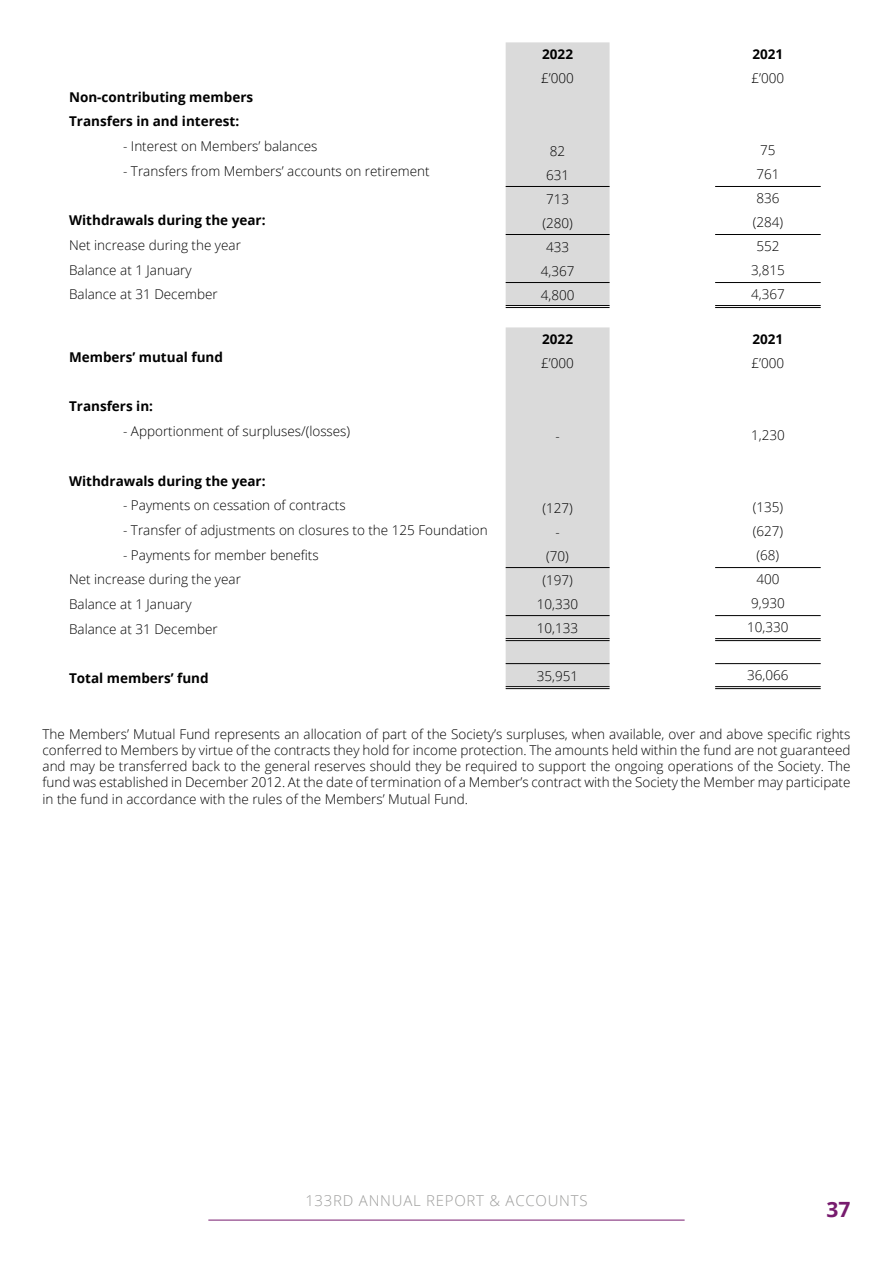
<style>
.page{position:relative;width:893px;height:1263px;background:#fff}
.page>*{position:absolute;margin:0;border:0;box-sizing:border-box;transform-origin:0 0}
.t1{font:700 21px "Open Sans";color:#771b6e}
.t2{font:300 15px "Open Sans";letter-spacing:.05em;color:#9d9d9c}
.t3{font:300 13.5px/24.8px "Open Sans";color:#000}
.t4{font:700 13.5px/24.8px "Open Sans";color:#000}
</style>
<div class="page">
<hr style="left:208px;top:1220px;width:477px;height:1px;background:#771b6e">
<div style="left:506px;top:42px;width:104px;height:263px;background:#dadada"></div>
<hr style="left:506px;top:282px;width:104px;height:1px;background:#000">
<hr style="left:715px;top:305px;width:106px;height:1px;background:#000">
<hr style="left:715px;top:307px;width:106px;height:1px;background:#000">
<hr style="left:715px;top:282px;width:106px;height:1px;background:#000">
<hr style="left:506px;top:305px;width:104px;height:1px;background:#000">
<hr style="left:506px;top:307px;width:104px;height:1px;background:#000">
<hr style="left:506px;top:186px;width:104px;height:1px;background:#000">
<hr style="left:715px;top:186px;width:106px;height:1px;background:#000">
<hr style="left:506px;top:234px;width:104px;height:1px;background:#000">
<hr style="left:715px;top:234px;width:106px;height:1px;background:#000">
<div style="left:506px;top:327px;width:104px;height:359px;background:#dadada"></div>
<hr style="left:506px;top:638px;width:104px;height:3px;background:#fff">
<hr style="left:506px;top:663px;width:104px;height:1px;background:#000">
<hr style="left:715px;top:686px;width:106px;height:1px;background:#000">
<hr style="left:715px;top:688px;width:106px;height:1px;background:#000">
<hr style="left:715px;top:663px;width:106px;height:1px;background:#000">
<hr style="left:506px;top:686px;width:104px;height:1px;background:#000">
<hr style="left:506px;top:688px;width:104px;height:1px;background:#000">
<hr style="left:506px;top:567px;width:104px;height:1px;background:#000">
<hr style="left:715px;top:567px;width:106px;height:1px;background:#000">
<hr style="left:506px;top:615px;width:104px;height:1px;background:#000">
<hr style="left:715px;top:615px;width:106px;height:1px;background:#000">
<hr style="left:506px;top:638px;width:104px;height:1px;background:#000">
<hr style="left:506px;top:640px;width:104px;height:1px;background:#000">
<hr style="left:715px;top:638px;width:106px;height:1px;background:#000">
<hr style="left:715px;top:640px;width:106px;height:1px;background:#000">
<p class="t4" style="left:69px;top:84px;width:186px">Non-contributing members<br>Transfers in and interest:</p>
<p class="t3" style="left:123px;top:133px;width:196px">- Interest on Members’ balances</p>
<p class="t3" style="left:123px;top:158px;width:308px">- Transfers from Members’ accounts on retirement</p>
<p class="t4" style="left:69px;top:208px;width:198px">Withdrawals during the year:</p>
<p class="t3" style="left:69px;top:232px;width:173px">Net increase during the year<br>Balance at 1 January<br>Balance at 31 December</p>
<p class="t4" style="left:69px;top:344px;width:155px">Members’ mutual fund</p>
<p class="t4" style="left:69px;top:394px;width:86px">Transfers in:</p>
<p class="t3" style="left:123px;top:418px;width:229px">- Apportionment of surpluses/(losses)</p>
<p class="t4" style="left:69px;top:468px;width:198px">Withdrawals during the year:</p>
<p class="t3" style="left:123px;top:493px;width:224px">- Payments on cessation of contracts</p>
<p class="t3" style="left:123px;top:517px;width:366px">- Transfer of adjustments on closures to the 125 Foundation</p>
<p class="t3" style="left:69px;top:542px;width:251px;text-indent:54px">- Payments for member benefits<br>Net increase during the year<br>Balance at 1 January<br>Balance at 31 December</p>
<p class="t4" style="left:69px;top:666px;width:141px">Total members’ fund</p>
<p class="t4" style="left:542px;top:41px;width:32px">2022</p>
<p class="t4" style="left:752px;top:41px;width:32px">2021</p>
<p class="t3" style="left:541px;top:65px;width:34px">£’000</p>
<p class="t3" style="left:751px;top:65px;width:34px">£’000</p>
<p class="t3" style="left:550px;top:138px;width:17px">82</p>
<p class="t3" style="left:760px;top:137px;width:17px">75</p>
<p class="t3" style="left:546px;top:162px;width:25px">631</p>
<p class="t3" style="left:756px;top:161px;width:25px">761</p>
<p class="t3" style="left:546px;top:186px;width:25px">713</p>
<p class="t3" style="left:756px;top:185px;width:25px">836</p>
<p class="t3" style="left:542px;top:210px;width:32px">(280)</p>
<p class="t3" style="left:753px;top:209px;width:32px">(284)</p>
<p class="t3" style="left:546px;top:234px;width:25px">433</p>
<p class="t3" style="left:756px;top:233px;width:25px">552</p>
<p class="t3" style="left:541px;top:258px;width:35px">4,367</p>
<p class="t3" style="left:751px;top:257px;width:35px">3,815</p>
<p class="t3" style="left:541px;top:282px;width:35px">4,800</p>
<p class="t3" style="left:751px;top:281px;width:35px">4,367</p>
<p class="t4" style="left:542px;top:326px;width:32px">2022</p>
<p class="t4" style="left:752px;top:326px;width:32px">2021</p>
<p class="t3" style="left:541px;top:350px;width:34px">£’000</p>
<p class="t3" style="left:751px;top:350px;width:34px">£’000</p>
<p class="t3" style="left:555px;top:423px;width:6px">-</p>
<p class="t3" style="left:751px;top:422px;width:35px">1,230</p>
<p class="t3" style="left:542px;top:495px;width:32px">(127)</p>
<p class="t3" style="left:753px;top:494px;width:32px">(135)</p>
<p class="t3" style="left:555px;top:519px;width:6px">-</p>
<p class="t3" style="left:753px;top:518px;width:32px">(627)</p>
<p class="t3" style="left:546px;top:543px;width:24px">(70)</p>
<p class="t3" style="left:756px;top:542px;width:24px">(68)</p>
<p class="t3" style="left:542px;top:567px;width:32px">(197)</p>
<p class="t3" style="left:756px;top:566px;width:25px">400</p>
<p class="t3" style="left:537px;top:591px;width:43px">10,330</p>
<p class="t3" style="left:751px;top:590px;width:35px">9,930</p>
<p class="t3" style="left:537px;top:615px;width:43px">10,133</p>
<p class="t3" style="left:747px;top:614px;width:43px">10,330</p>
<p class="t3" style="left:537px;top:663px;width:43px">35,951</p>
<p class="t3" style="left:747px;top:662px;width:43px">36,066</p>
<p class="t3" style="left:43px;top:725px;width:809px;line-height:16.2px;text-align:justify">The Members’ Mutual Fund represents an allocation of part of the Society’s surpluses, when available, over and above specific rights conferred to Members by virtue of the contracts they hold for income protection. The amounts held within the fund are not guaranteed and may be transferred back to the general reserves should they be required to support the ongoing operations of the Society. The fund was established in December 2012. At the date of termination of a Member’s contract with the Society the Member may participate in the fund in accordance with the rules of the Members’ Mutual Fund.</p>
<p class="t2" style="left:305px;top:1190px;width:284px">133RD ANNUAL REPORT &amp; ACCOUNTS</p>
<h1 class="t1" style="left:826px;top:1195px;width:25px">37</h1>
</div>
